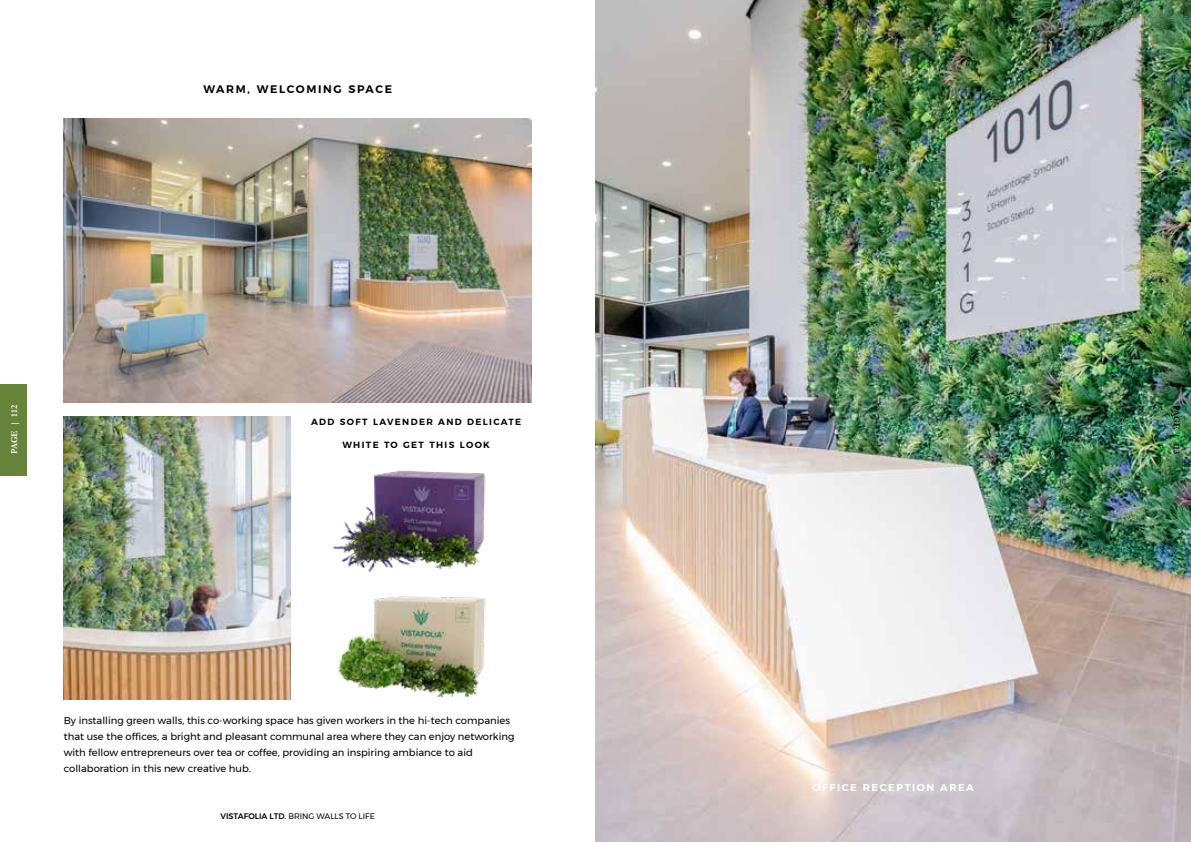
<style>
.page{position:relative;width:1191px;height:842px;background:#fff}
.page>*{position:absolute;margin:0;border:0;box-sizing:border-box;transform-origin:0 0}
.t1{font:600 11px "Montserrat";letter-spacing:.15em;color:#000}
.t2{font:10px/16px "Montserrat";color:#000}
.t3{font:600 10px "Montserrat";letter-spacing:.15em;color:#fff}
.t4{font:600 9px "Montserrat";letter-spacing:.15em;color:#000}
.t5{font:700 9px "Garamond";color:#fff}
.t6{font:700 9px "Garamond";color:#000}
.t7{font:8px "Montserrat";color:#000}
.s1{font-weight:500}
</style>
<div class="page">
<img style="left:595px;top:0;width:596px;height:842px">
<img style="left:64px;top:119px;width:467px;height:283px">
<img style="left:64px;top:416px;width:227px;height:284px">
<div style="left:0;top:384px;width:27px;height:91px;background:#658339"></div>
<img style="left:338px;top:596px;width:148px;height:102px">
<img style="left:333px;top:470px;width:153px;height:102px">
<p class="t1" style="left:203px;top:80px;width:190px">WARM, WELCOMING SPACE</p>
<p class="t5" style="left:8px;top:454px;width:50px;rotate:-90deg">PAGE | 112</p>
<p class="t4" style="left:311px;top:414px;width:212px">ADD SOFT LAVENDER AND DELICATE</p>
<p class="t4" style="left:342px;top:437px;width:149px">WHITE TO GET THIS LOOK</p>
<p class="t2" style="left:64px;top:713px;width:452px">By installing green walls, this co-working space has given workers in the hi-tech companies that use the offices, a bright and pleasant communal area where they can enjoy networking with fellow entrepreneurs over tea or coffee, providing an inspiring ambiance to aid collaboration in this new creative hub.</p>
<p class="t7" style="left:220px;top:810px;width:156px"><span class="s1">VISTAFOLIA LTD.</span> BRING WALLS TO LIFE</p>
<p class="t3" style="left:812px;top:779px;width:163px">OFFICE RECEPTION AREA</p>
<p class="t6" style="left:1182px;top:405px;width:50px;rotate:90deg">PAGE | 113</p>
</div>
